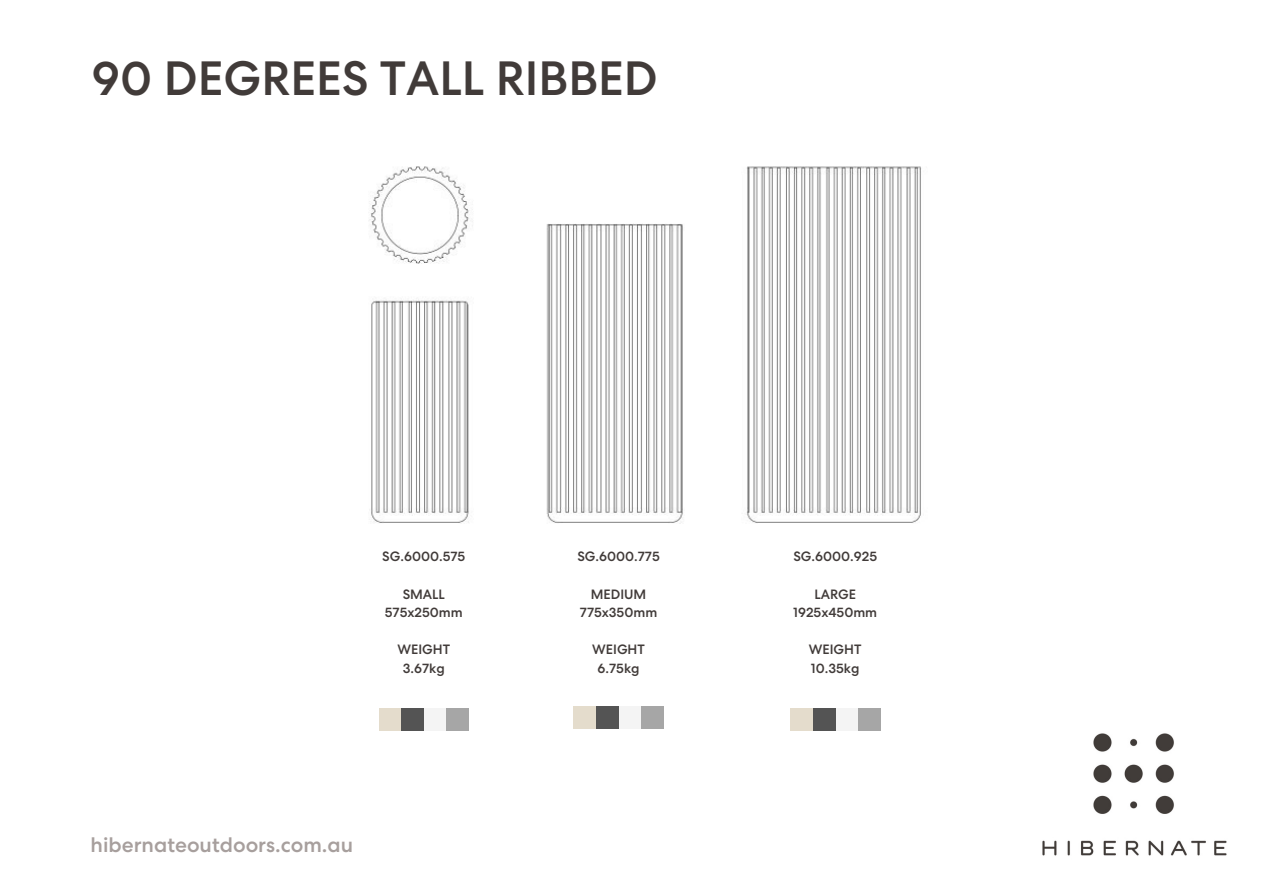
<style>
.page{position:relative;width:1263px;height:894px;background:#fff}
.page>*{position:absolute;margin:0;border:0;box-sizing:border-box;transform-origin:0 0}
.t1{font:500 48px "Centra No 2";color:#413b39}
.t2{font:500 21px "Centra No 2";color:#a79f9d}
.t3{font:500 13.5px "Centra No 2";color:#413b39}
</style>
<div class="page">
<img style="left:1042px;top:733px;width:185px;height:123px">
<div style="left:424px;top:708px;width:22px;height:22px;background:#f4f4f4"></div>
<div style="left:379px;top:708px;width:22px;height:22px;background:#e4dccc"></div>
<div style="left:401px;top:708px;width:23px;height:22px;background:#545454"></div>
<div style="left:446px;top:708px;width:23px;height:22px;background:#a6a6a6"></div>
<div style="left:835px;top:708px;width:23px;height:22px;background:#f4f4f4"></div>
<div style="left:790px;top:708px;width:23px;height:22px;background:#e4dccc"></div>
<div style="left:813px;top:708px;width:22px;height:22px;background:#545454"></div>
<div style="left:858px;top:708px;width:22px;height:22px;background:#a6a6a6"></div>
<div style="left:619px;top:706px;width:22px;height:22px;background:#f4f4f4"></div>
<div style="left:574px;top:706px;width:22px;height:22px;background:#e4dccc"></div>
<div style="left:596px;top:706px;width:23px;height:22px;background:#545454"></div>
<div style="left:641px;top:706px;width:23px;height:22px;background:#a6a6a6"></div>
<img style="left:369px;top:166px;width:552px;height:358px">
<p class="t1" style="left:92px;top:62px;width:567px">90 DEGREES TALL RIBBED</p>
<p class="t3" style="left:382px;top:552px;width:85px">SG.6000.575</p>
<p class="t3" style="left:403px;top:589px;width:44px">SMALL</p>
<p class="t3" style="left:385px;top:607px;width:79px">575x250mm</p>
<p class="t3" style="left:397px;top:644px;width:54px">WEIGHT</p>
<p class="t3" style="left:403px;top:663px;width:43px">3.67kg</p>
<p class="t2" style="left:91px;top:836px;width:264px">hibernateoutdoors.com.au</p>
<p class="t3" style="left:577px;top:552px;width:84px">SG.6000.775</p>
<p class="t3" style="left:591px;top:589px;width:57px">MEDIUM</p>
<p class="t3" style="left:580px;top:607px;width:79px">775x350mm</p>
<p class="t3" style="left:592px;top:644px;width:54px">WEIGHT</p>
<p class="t3" style="left:598px;top:663px;width:44px">6.75kg</p>
<p class="t3" style="left:793px;top:552px;width:85px">SG.6000.925</p>
<p class="t3" style="left:814px;top:589px;width:43px">LARGE</p>
<p class="t3" style="left:793px;top:607px;width:85px">1925x450mm</p>
<p class="t3" style="left:809px;top:644px;width:54px">WEIGHT</p>
<p class="t3" style="left:811px;top:663px;width:50px">10.35kg</p>
</div>
